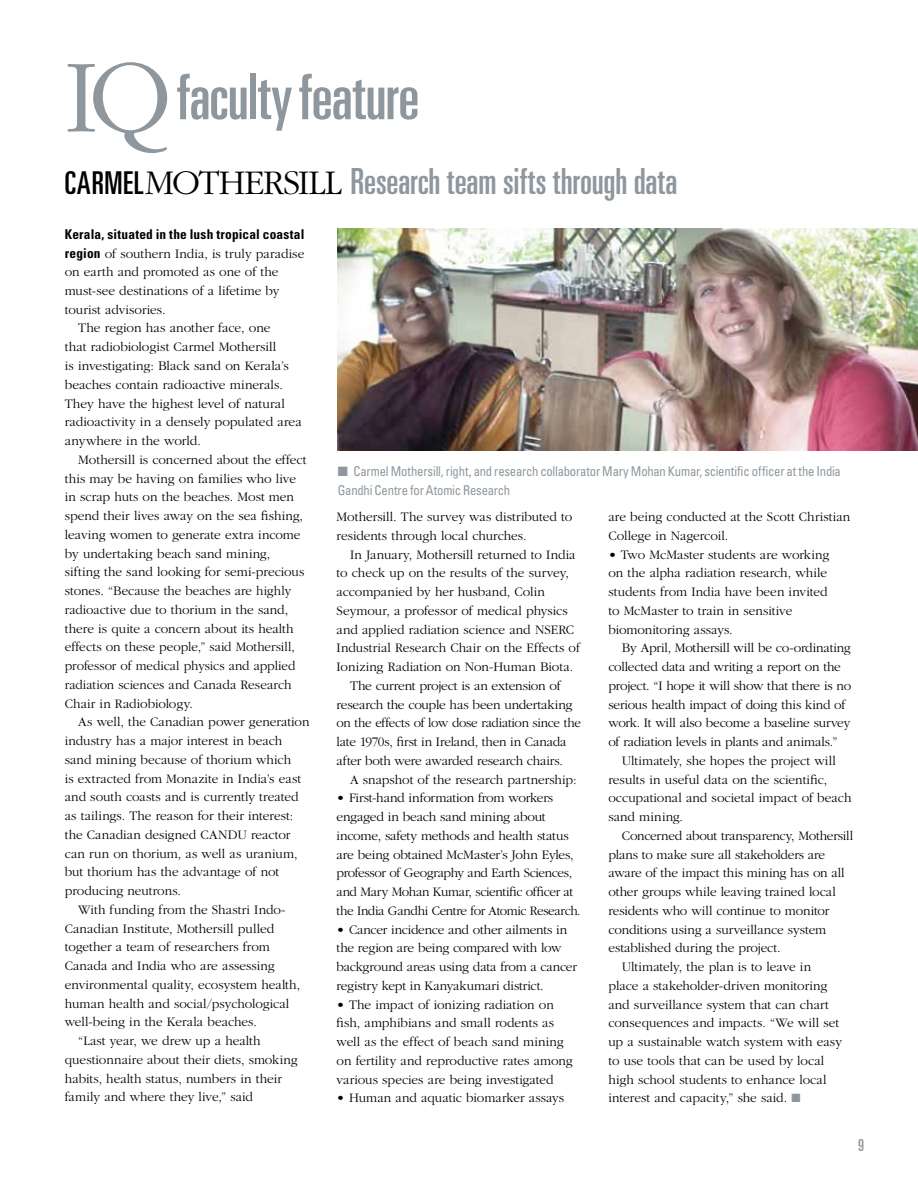
<style>
.page{position:relative;width:918px;height:1188px;background:#fff}
.page>*{position:absolute;margin:0;border:0;box-sizing:border-box;transform-origin:0 0}
.t1{font:ultra-condensed 63px "Univers";letter-spacing:-.005em;color:#8e979d}
.t2{font:ultra-condensed 36px "Univers";letter-spacing:-.005em;color:#8e979d}
.t3{font:ultra-condensed 31.5px "Univers";color:#000}
.t4{font:ultra-condensed 16.5px "Univers";color:#8e979d}
.t5{font:300 13.5px/18.8px "Garamond";letter-spacing:-.005em;color:#000}
.t6{font:condensed 13.5px/18.8px "Univers";letter-spacing:-.015em;color:#8e979d;scale:.94 1}
.t7{font:700 condensed 13.5px "Univers";letter-spacing:.015em;color:#000}
.s1{font-family:"Garamond";font-weight:300;font-stretch:normal;font-size:108px}
.s2{font-size:31.5px;color:#000}
.s3{font-family:"Garamond";font-weight:300;font-stretch:normal;color:#000}
.s4{font-family:"Univers";font-weight:700;font-stretch:condensed}
.s5{color:#8e979d}
</style>
<div class="page">
<img style="left:338px;top:228px;width:580px;height:223px">
<h1 class="t1" style="left:65px;top:61px;width:356px"><span class="s1">IQ</span>faculty feature</h1>
<h3 class="t3" style="left:65px;top:165px;width:27px">Carme</h3>
<h2 class="t2" style="left:134px;top:160px;width:545px"><span class="s2">l</span><span class="s3">Mothersill</span> Research team sifts through data</h2>
<p class="t7" style="left:65px;top:226px;width:241px">Kerala, situated in the lush tropical coastal</p>
<p class="t5" style="left:65px;top:244px;width:241px"><span class="s4">region</span> of southern India, is truly paradise</p>
<p class="t5" style="left:65px;top:263px;width:215px">on earth and promoted as one of the</p>
<p class="t5" style="left:65px;top:281px;width:216px">must-see destinations of a lifetime by</p>
<p class="t5" style="left:65px;top:300px;width:102px">tourist advisories.</p>
<p class="t5" style="left:78px;top:319px;width:194px">The region has another face, one</p>
<p class="t5" style="left:65px;top:338px;width:213px">that radiobiologist Carmel Mothersill</p>
<p class="t5" style="left:65px;top:356px;width:226px">is investigating: Black sand on Kerala’s</p>
<p class="t5" style="left:65px;top:375px;width:220px">beaches contain radioactive minerals.</p>
<p class="t5" style="left:65px;top:394px;width:222px">They have the highest level of natural</p>
<p class="t5" style="left:65px;top:413px;width:239px">radioactivity in a densely populated area</p>
<p class="t5" style="left:65px;top:431px;width:138px">anywhere in the world.</p>
<p class="t5" style="left:78px;top:450px;width:230px">Mothersill is concerned about the effect</p>
<p class="t5" style="left:65px;top:469px;width:233px">this may be having on families who live</p>
<p class="t5" style="left:65px;top:488px;width:231px">in scrap huts on the beaches. Most men</p>
<p class="t5" style="left:65px;top:506px;width:240px">spend their lives away on the sea fishing,</p>
<p class="t5" style="left:65px;top:525px;width:237px">leaving women to generate extra income</p>
<p class="t5" style="left:65px;top:544px;width:207px">by undertaking beach sand mining,</p>
<p class="t5" style="left:65px;top:563px;width:241px">sifting the sand looking for semi-precious</p>
<p class="t5" style="left:65px;top:581px;width:228px">stones. “Because the beaches are highly</p>
<p class="t5" style="left:65px;top:600px;width:225px">radioactive due to thorium in the sand,</p>
<p class="t5" style="left:65px;top:619px;width:230px">there is quite a concern about its health</p>
<p class="t5" style="left:65px;top:638px;width:231px">effects on these people,” said Mothersill,</p>
<p class="t5" style="left:65px;top:656px;width:232px">professor of medical physics and applied</p>
<p class="t5" style="left:65px;top:675px;width:228px">radiation sciences and Canada Research</p>
<p class="t5" style="left:65px;top:694px;width:130px">Chair in Radiobiology.</p>
<p class="t5" style="left:78px;top:713px;width:233px">As well, the Canadian power generation</p>
<p class="t5" style="left:65px;top:731px;width:219px">industry has a major interest in beach</p>
<p class="t5" style="left:65px;top:750px;width:228px">sand mining because of thorium which</p>
<p class="t5" style="left:65px;top:769px;width:238px">is extracted from Monazite in India’s east</p>
<p class="t5" style="left:65px;top:788px;width:235px">and south coasts and is currently treated</p>
<p class="t5" style="left:65px;top:806px;width:230px">as tailings. The reason for their interest:</p>
<p class="t5" style="left:65px;top:825px;width:227px">the Canadian designed CANDU reactor</p>
<p class="t5" style="left:65px;top:844px;width:234px">can run on thorium, as well as uranium,</p>
<p class="t5" style="left:65px;top:863px;width:216px">but thorium has the advantage of not</p>
<p class="t5" style="left:65px;top:881px;width:118px">producing neutrons.</p>
<p class="t5" style="left:78px;top:900px;width:209px">With funding from the Shastri Indo-</p>
<p class="t5" style="left:65px;top:919px;width:211px">Canadian Institute, Mothersill pulled</p>
<p class="t5" style="left:65px;top:938px;width:207px">together a team of researchers from</p>
<p class="t5" style="left:65px;top:956px;width:211px">Canada and India who are assessing</p>
<p class="t5" style="left:65px;top:975px;width:237px">environmental quality, ecosystem health,</p>
<p class="t5" style="left:65px;top:994px;width:226px">human health and social/psychological</p>
<p class="t5" style="left:65px;top:1013px;width:194px">well-being in the Kerala beaches.</p>
<p class="t5" style="left:78px;top:1032px;width:184px">“Last year, we drew up a health</p>
<p class="t5" style="left:65px;top:1050px;width:234px">questionnaire about their diets, smoking</p>
<p class="t5" style="left:65px;top:1069px;width:219px">habits, health status, numbers in their</p>
<p class="t5" style="left:65px;top:1088px;width:190px">family and where they live,” said</p>
<p class="t6" style="left:338px;top:461px;width:537px">■ Carmel Mothersill, right, and research collaborator Mary Mohan Kumar, scientific officer at the India<br>Gandhi Centre for Atomic Research</p>
<p class="t5" style="left:337px;top:508px;width:237px">Mothersill. The survey was distributed to residents through local churches.</p>
<p class="t5" style="left:350px;top:545px;width:227px">In January, Mothersill returned to India</p>
<p class="t5" style="left:337px;top:564px;width:234px">to check up on the results of the survey,</p>
<p class="t5" style="left:337px;top:583px;width:210px">accompanied by her husband, Colin</p>
<p class="t5" style="left:337px;top:601px;width:233px">Seymour, a professor of medical physics</p>
<p class="t5" style="left:337px;top:620px;width:239px">and applied radiation science and NSERC</p>
<p class="t5" style="left:337px;top:639px;width:245px">Industrial Research Chair on the Effects of</p>
<p class="t5" style="left:337px;top:658px;width:238px">Ionizing Radiation on Non-Human Biota.</p>
<p class="t5" style="left:350px;top:676px;width:212px">The current project is an extension of</p>
<p class="t5" style="left:337px;top:695px;width:237px">research the couple has been undertaking</p>
<p class="t5" style="left:337px;top:714px;width:246px">on the effects of low dose radiation since the</p>
<p class="t5" style="left:337px;top:733px;width:231px">late 1970s, first in Ireland, then in Canada</p>
<p class="t5" style="left:337px;top:751px;width:228px">after both were awarded research chairs.</p>
<p class="t5" style="left:350px;top:770px;width:228px">A snapshot of the research partnership:</p>
<p class="t5" style="left:337px;top:789px;width:246px">• First-hand information from workers engaged in beach sand mining about income, safety methods and health status are being obtained McMaster’s John Eyles, professor of Geography and Earth Sciences, and Mary Mohan Kumar, scientific officer at the India Gandhi Centre for Atomic Research.</p>
<p class="t5" style="left:337px;top:920px;width:242px">• Cancer incidence and other ailments in the region are being compared with low background areas using data from a cancer registry kept in Kanyakumari district.</p>
<p class="t5" style="left:337px;top:995px;width:238px">• The impact of ionizing radiation on fish, amphibians and small rodents as well as the effect of beach sand mining on fertility and reproductive rates among various species are being investigated</p>
<p class="t5" style="left:337px;top:1089px;width:229px">• Human and aquatic biomarker assays</p>
<p class="t5" style="left:608px;top:508px;width:243px">are being conducted at the Scott Christian<br>College in Nagercoil.</p>
<p class="t5" style="left:608px;top:545px;width:222px">• Two McMaster students are working on the alpha radiation research, while students from India have been invited to McMaster to train in sensitive biomonitoring assays.</p>
<p class="t5" style="left:608px;top:639px;width:244px;text-indent:13px">By April, Mothersill will be co-ordinating collected data and writing a report on the project. “I hope it will show that there is no serious health impact of doing this kind of work. It will also become a baseline survey of radiation levels in plants and animals.”</p>
<p class="t5" style="left:608px;top:751px;width:245px;text-indent:13px">Ultimately, she hopes the project will results in useful data on the scientific, occupational and societal impact of beach sand mining.</p>
<p class="t5" style="left:622px;top:826px;width:233px">Concerned about transparency, Mothersill</p>
<p class="t5" style="left:608px;top:845px;width:218px">plans to make sure all stakeholders are</p>
<p class="t5" style="left:608px;top:864px;width:238px">aware of the impact this mining has on all</p>
<p class="t5" style="left:608px;top:883px;width:229px">other groups while leaving trained local</p>
<p class="t5" style="left:608px;top:901px;width:223px">residents who will continue to monitor</p>
<p class="t5" style="left:608px;top:920px;width:219px">conditions using a surveillance system</p>
<p class="t5" style="left:608px;top:939px;width:174px">established during the project.</p>
<p class="t5" style="left:622px;top:958px;width:191px">Ultimately, the plan is to leave in</p>
<p class="t5" style="left:608px;top:976px;width:220px">place a stakeholder-driven monitoring</p>
<p class="t5" style="left:608px;top:995px;width:222px">and surveillance system that can chart</p>
<p class="t5" style="left:608px;top:1014px;width:232px">consequences and impacts. “We will set</p>
<p class="t5" style="left:608px;top:1033px;width:235px">up a sustainable watch system with easy</p>
<p class="t5" style="left:608px;top:1051px;width:217px">to use tools that can be used by local</p>
<p class="t5" style="left:608px;top:1070px;width:220px">high school students to enhance local</p>
<p class="t5" style="left:608px;top:1089px;width:194px">interest and capacity,” she said. <span class="s5">■</span></p>
<p class="t4" style="left:858px;top:1136px;width:7px">9</p>
</div>
